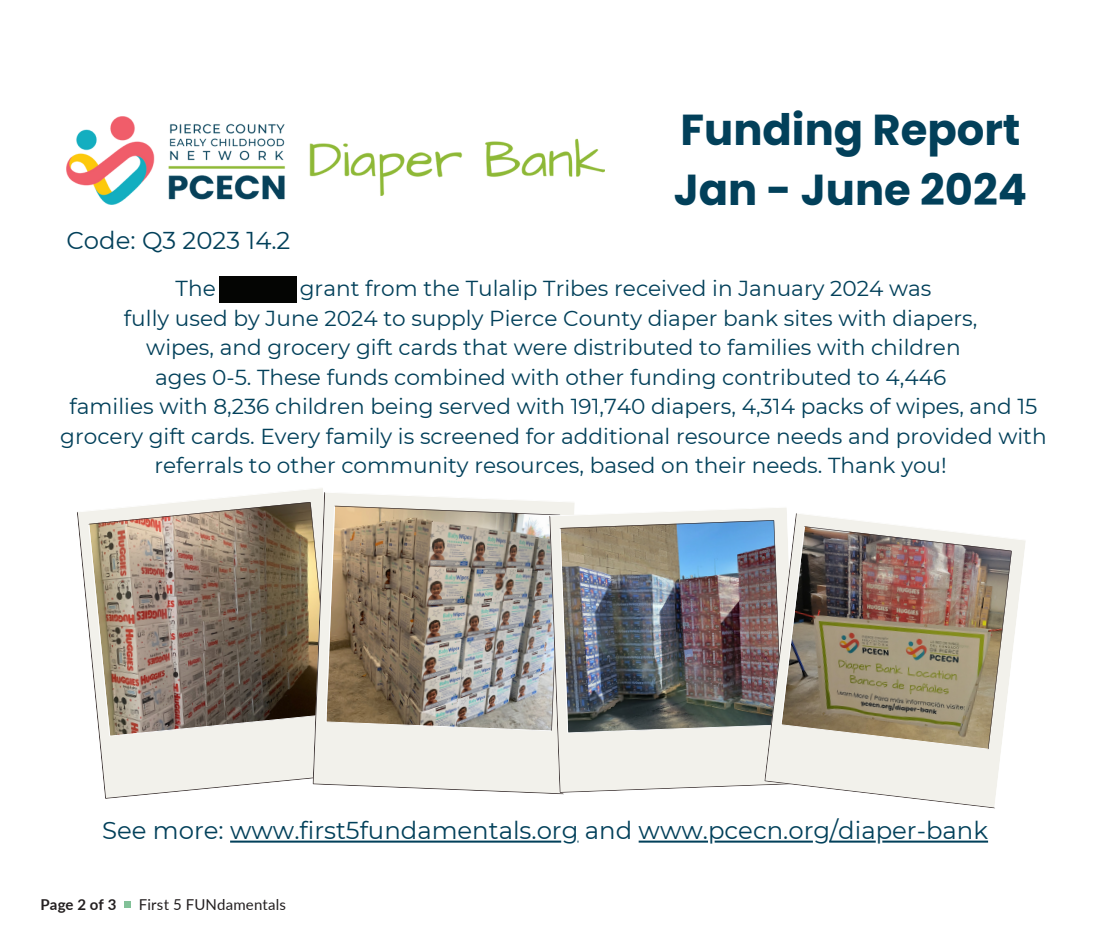
<style>
.page{position:relative;width:1107px;height:945px;background:#fff}
.page>*{position:absolute;margin:0;border:0;box-sizing:border-box;transform-origin:0 0}
.t1{font:700 43.35px/59.8px "Poppins";color:#02405a}
.t2{font:24.3px "Montserrat";color:#02405a}
.t3{font:21.6px/29.4px "Montserrat";color:#02405a;text-align:center}
.t4{font:15px "Lato";letter-spacing:.01em;color:#231f20}
.t5{font:700 15px "Lato";letter-spacing:.005em;color:#231f20}
</style>
<div class="page">
<img style="left:66px;top:116px;width:538px;height:89px">
<svg style="left:102px;top:774px;width:211px;height:25px;fill:#f2f1eb"></svg>
<img style="left:77px;top:488px;width:246px;height:286px">
<svg style="left:313px;top:492px;width:12px;height:293px;background:#d7cfc0"></svg>
<img style="left:325px;top:492px;width:250px;height:302px">
<svg style="left:549px;top:516px;width:215px;height:277px"></svg>
<img style="left:550px;top:507px;width:237px;height:277px">
<svg style="left:764px;top:513px;width:17px;height:273px;background:#a89fa0"></svg>
<img style="left:781px;top:513px;width:245px;height:295px">
<hr style="left:230px;top:841px;width:331px;height:2px;background:#02405a">
<hr style="left:882px;top:841px;width:106px;height:2px;background:#02405a">
<hr style="left:829px;top:841px;width:47px;height:2px;background:#02405a">
<hr style="left:715px;top:841px;width:98px;height:2px;background:#02405a">
<hr style="left:639px;top:841px;width:69px;height:2px;background:#02405a">
<div style="left:124px;top:901px;width:7px;height:6px;background:#82c198"></div>
<div style="left:220px;top:276px;width:77px;height:27px;background:#040503"></div>
<p class="t2" style="left:66px;top:223px;width:225px">Code: Q3 2023 14.2</p>
<p class="t1" style="left:674px;top:101px;width:355px">Funding Report<br>Jan - June 2024</p>
<p class="t3" style="left:60px;top:273px;width:988px">The $2,800 grant from the Tulalip Tribes received in January 2024 was<br>fully used by June 2024 to supply Pierce County diaper bank sites with diapers,<br>wipes, and grocery gift cards that were distributed to families with children<br>ages 0-5. These funds combined with other funding contributed to 4,446<br>families with 8,236 children being served with 191,740 diapers, 4,314 packs of wipes, and 15 grocery gift cards. Every family is screened for additional resource needs and provided with referrals to other community resources, based on their needs. Thank you!</p>
<p class="t2" style="left:102px;top:813px;width:887px">See more: www.first5fundamentals.org and www.pcecn.org/diaper-bank</p>
<p class="t5" style="left:40px;top:893px;width:77px">Page 2 of 3</p>
<p class="t4" style="left:139px;top:893px;width:149px">First 5 FUNdamentals</p>
</div>
